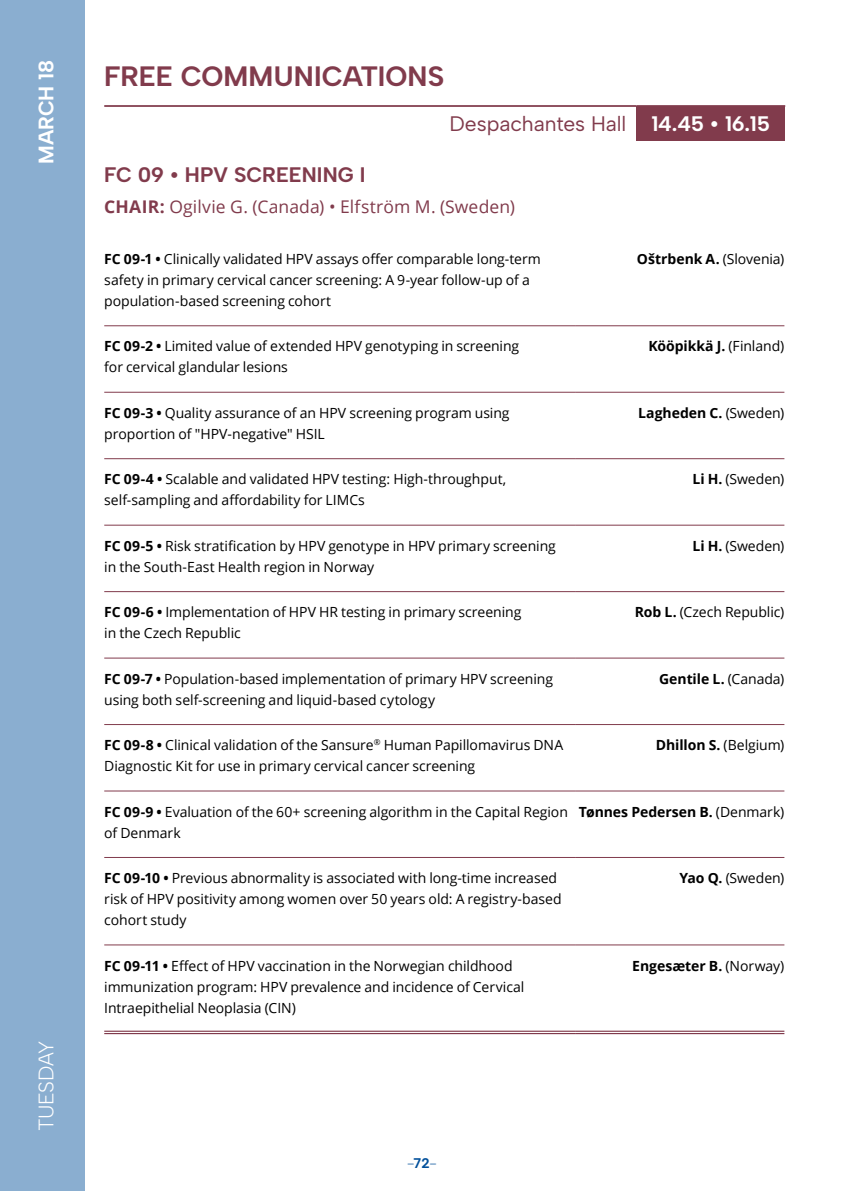
<style>
.page{position:relative;width:844px;height:1191px;background:#fff}
.page>*{position:absolute;margin:0;border:0;box-sizing:border-box;transform-origin:0 0}
.t1{font:700 28px "Albert Sans";letter-spacing:.005em;color:#813b4c}
.t2{font:21px "Albert Sans";letter-spacing:-.005em;color:#813b4c}
.t3{font:700 21px "Albert Sans";color:#813b4c}
.t4{font:300 21px "Albert Sans";letter-spacing:-.025em;color:#fff}
.t5{font:700 21px "Albert Sans";letter-spacing:-.005em;color:#fff}
.t6{font:17.5px "Open Sans";letter-spacing:.005em;color:#813b4c}
.t7{font:14px/21px "Open Sans";letter-spacing:-.005em;color:#000}
.t8{font:700 14px "Open Sans";letter-spacing:-.005em;color:#000}
.t9{font:700 14px "Albert Sans";color:#8aaed0}
.s1{font-weight:700;color:#fff}
.s2{font-weight:700}
.s3{font-weight:400}
.s4{color:#02509b}
</style>
<div class="page">
<div style="left:0;top:0;width:84px;height:1191px;background:#8aaed0"></div>
<div style="left:636px;top:106px;width:149px;height:35px;background:#813b4c"></div>
<hr style="left:104px;top:105px;width:532px;height:2px;background:#813b4c">
<hr style="left:636px;top:105px;width:149px;height:2px;background:#813b4c">
<svg style="left:104px;top:1031px;width:471px;height:1px"></svg>
<svg style="left:575px;top:1031px;width:209px;height:1px"></svg>
<hr style="left:104px;top:325px;width:471px;height:1px;background:#813b4c">
<hr style="left:575px;top:325px;width:209px;height:1px;background:#813b4c">
<hr style="left:104px;top:392px;width:471px;height:1px;background:#813b4c">
<hr style="left:575px;top:392px;width:209px;height:1px;background:#813b4c">
<hr style="left:104px;top:458px;width:471px;height:1px;background:#813b4c">
<hr style="left:575px;top:458px;width:209px;height:1px;background:#813b4c">
<hr style="left:104px;top:525px;width:471px;height:1px;background:#813b4c">
<hr style="left:575px;top:525px;width:209px;height:1px;background:#813b4c">
<hr style="left:104px;top:591px;width:471px;height:1px;background:#813b4c">
<hr style="left:575px;top:591px;width:209px;height:1px;background:#813b4c">
<hr style="left:104px;top:658px;width:471px;height:1px;background:#813b4c">
<hr style="left:575px;top:658px;width:209px;height:1px;background:#813b4c">
<hr style="left:104px;top:724px;width:471px;height:1px;background:#813b4c">
<hr style="left:575px;top:724px;width:209px;height:1px;background:#813b4c">
<hr style="left:104px;top:790px;width:471px;height:1px;background:#813b4c">
<hr style="left:575px;top:790px;width:209px;height:1px;background:#813b4c">
<hr style="left:104px;top:857px;width:471px;height:1px;background:#813b4c">
<hr style="left:575px;top:857px;width:209px;height:1px;background:#813b4c">
<hr style="left:104px;top:944px;width:471px;height:1px;background:#813b4c">
<hr style="left:575px;top:944px;width:209px;height:1px;background:#813b4c">
<hr style="left:104px;top:1030px;width:471px;height:1px;background:#813b4c">
<hr style="left:104px;top:1033px;width:471px;height:1px;background:#813b4c">
<hr style="left:575px;top:1030px;width:209px;height:1px;background:#813b4c">
<hr style="left:575px;top:1033px;width:209px;height:1px;background:#813b4c">
<h2 class="t5" style="left:33px;top:164px;width:106px;rotate:-90deg">MARCH 18</h2>
<h2 class="t4" style="left:33px;top:1131px;width:92px;rotate:-90deg">TUESDAY</h2>
<h1 class="t1" style="left:104px;top:59px;width:341px">FREE COMMUNICATIONS</h1>
<h2 class="t2" style="left:449px;top:111px;width:322px">Despachantes Hall <span class="s1">14.45 • 16.15</span></h2>
<h2 class="t3" style="left:104px;top:162px;width:263px">FC 09 • HPV SCREENING I</h2>
<p class="t6" style="left:104px;top:195px;width:412px"><span class="s2">CHAIR:</span> Ogilvie G. (Canada) • Elfström M. (Sweden)</p>
<p class="t7" style="left:104px;top:248px;width:438px"><span class="s2">FC 09-1 •</span> Clinically validated HPV assays offer comparable long-term safety in primary cervical cancer screening: A 9-year follow-up of a population-based screening cohort</p>
<p class="t8" style="left:636px;top:249px;width:149px">Oštrbenk A. <span class="s3">(Slovenia)</span></p>
<p class="t7" style="left:104px;top:335px;width:416px"><span class="s2">FC 09-2 •</span> Limited value of extended HPV genotyping in screening for cervical glandular lesions</p>
<p class="t8" style="left:648px;top:336px;width:137px">Kööpikkä J. <span class="s3">(Finland)</span></p>
<p class="t7" style="left:104px;top:402px;width:407px"><span class="s2">FC 09-3 •</span> Quality assurance of an HPV screening program using proportion of "HPV-negative" HSIL</p>
<p class="t8" style="left:638px;top:403px;width:148px">Lagheden C. <span class="s3">(Sweden)</span></p>
<p class="t7" style="left:104px;top:468px;width:403px"><span class="s2">FC 09-4 •</span> Scalable and validated HPV testing: High-throughput, self-sampling and affordability for LIMCs</p>
<p class="t7" style="left:692px;top:468px;width:93px"><span class="s2">Li H.</span> (Sweden)</p>
<p class="t7" style="left:104px;top:535px;width:453px"><span class="s2">FC 09-5 •</span> Risk stratification by HPV genotype in HPV primary screening in the South-East Health region in Norway</p>
<p class="t7" style="left:692px;top:535px;width:93px"><span class="s2">Li H.</span> (Sweden)</p>
<p class="t7" style="left:104px;top:601px;width:418px"><span class="s2">FC 09-6 •</span> Implementation of HPV HR testing in primary screening in the Czech Republic</p>
<p class="t7" style="left:634px;top:601px;width:151px"><span class="s2">Rob L.</span> (Czech Republic)</p>
<p class="t7" style="left:104px;top:667px;width:450px"><span class="s2">FC 09-7 •</span> Population-based implementation of primary HPV screening using both self-screening and liquid-based cytology</p>
<p class="t8" style="left:659px;top:668px;width:127px">Gentile L. <span class="s3">(Canada)</span></p>
<p class="t7" style="left:104px;top:734px;width:460px"><span class="s2">FC 09-8 •</span> Clinical validation of the Sansure<sup>®</sup> Human Papillomavirus DNA<br>Diagnostic Kit for use in primary cervical cancer screening</p>
<p class="t8" style="left:655px;top:735px;width:130px">Dhillon S. <span class="s3">(Belgium)</span></p>
<p class="t7" style="left:104px;top:800px;width:465px"><span class="s2">FC 09-9 •</span> Evaluation of the 60+ screening algorithm in the Capital Region of Denmark</p>
<p class="t8" style="left:578px;top:801px;width:207px">Tønnes Pedersen B. <span class="s3">(Denmark)</span></p>
<p class="t7" style="left:104px;top:867px;width:459px"><span class="s2">FC 09-10 •</span> Previous abnormality is associated with long-time increased risk of HPV positivity among women over 50 years old: A registry-based cohort study</p>
<p class="t7" style="left:679px;top:867px;width:106px"><span class="s2">Yao Q.</span> (Sweden)</p>
<p class="t7" style="left:104px;top:954px;width:421px"><span class="s2">FC 09-11 •</span> Effect of HPV vaccination in the Norwegian childhood immunization program: HPV prevalence and incidence of Cervical<br>Intraepithelial Neoplasia (CIN)</p>
<p class="t8" style="left:632px;top:955px;width:154px">Engesæter B. <span class="s3">(Norway)</span></p>
<p class="t9" style="left:407px;top:1154px;width:31px">-<span class="s4">72</span>-</p>
</div>
